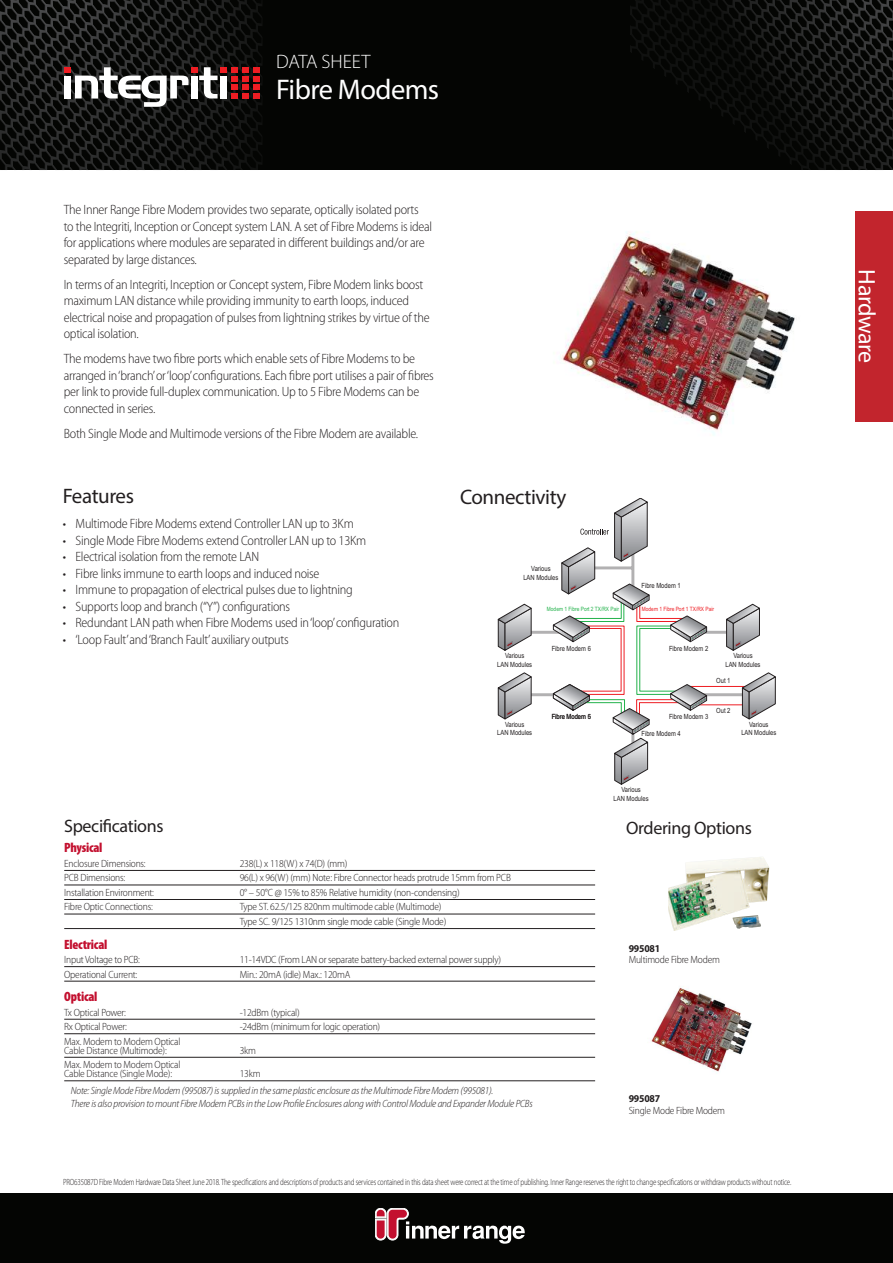
<style>
.page{position:relative;width:893px;height:1263px;background:#fff}
.page>*{position:absolute;margin:0;border:0;box-sizing:border-box;transform-origin:0 0}
.t1{font:28.5px "Myriad Pro";letter-spacing:-.02em;color:#fff}
.t2{font:24px "Myriad Pro";letter-spacing:-.02em;color:#fff}
.t3{font:21px "Myriad Pro";letter-spacing:-.02em;color:#231f20}
.t4{font:300 19.5px "Myriad Pro";color:#fff}
.t5{font:18px "Myriad Pro";letter-spacing:-.02em;color:#231f20}
.t6{font:300 semi-condensed 13.5px/16.5px "Myriad Pro";letter-spacing:-.02em;color:#231f20}
.t7{font:900 condensed 13.5px "Myriad Pro";letter-spacing:-.02em;color:#c3102f}
.t8{font:300 semi-condensed 10.5px/9px "Myriad Pro";letter-spacing:-.02em;color:#231f20}
.t9{font:italic 300 semi-condensed 10.5px/12.6px "Myriad Pro";letter-spacing:-.02em;color:#231f20}
.t10{font:700 semi-condensed 10.5px "Myriad Pro";letter-spacing:-.02em;color:#231f20}
.t11{font:300 semi-condensed 9px "Myriad Pro";letter-spacing:-.02em;color:#231f20;scale:.84 1}
.t12{font:7.05px/8.6px "Arial Narrow";color:#231f20;text-align:center}
.t13{font:5.85px "Arial Narrow";color:#23b24b}
.t14{font:5.85px "Arial Narrow";color:#ee1d23}
</style>
<div class="page">
<div style="left:0;top:0;width:893px;height:170px;background:#040503"></div>
<div style="left:0;top:1193px;width:893px;height:70px;background:#040503"></div>
<svg style="left:375px;top:1208px;width:150px;height:36px"></svg>
<svg style="left:0;top:0;width:262px;height:170px"></svg>
<div style="left:220px;top:67px;width:7px;height:6px;background:#ee1d23"></div>
<div style="left:64px;top:67px;width:7px;height:6px;background:#ee1d23"></div>
<div style="left:191px;top:67px;width:7px;height:6px;background:#ee1d23"></div>
<svg style="left:630px;top:0;width:263px;height:170px"></svg>
<hr style="left:518px;top:631px;width:55px;height:3px;background:#b2b1b2">
<hr style="left:518px;top:693px;width:55px;height:3px;background:#b2b1b2">
<hr style="left:692px;top:693px;width:54px;height:3px;background:#b2b1b2">
<svg style="left:498px;top:604px;width:34px;height:47px"></svg>
<svg style="left:498px;top:672px;width:34px;height:48px"></svg>
<hr style="left:692px;top:631px;width:54px;height:3px;background:#b2b1b2">
<hr style="left:687px;top:686px;width:59px;height:1px;background:#ee1d23">
<hr style="left:692px;top:704px;width:54px;height:1px;background:#ee1d23">
<svg style="left:726px;top:604px;width:34px;height:47px"></svg>
<svg style="left:742px;top:672px;width:34px;height:48px"></svg>
<svg style="left:553px;top:498px;width:154px;height:287px"></svg>
<hr style="left:64px;top:870px;width:531px;height:1px;background:#231f20">
<hr style="left:64px;top:885px;width:531px;height:1px;background:#231f20">
<hr style="left:64px;top:899px;width:531px;height:1px;background:#231f20">
<hr style="left:64px;top:914px;width:531px;height:1px;background:#231f20">
<hr style="left:64px;top:928px;width:531px;height:1px;background:#231f20">
<hr style="left:64px;top:966px;width:531px;height:1px;background:#231f20">
<hr style="left:64px;top:981px;width:531px;height:1px;background:#231f20">
<hr style="left:64px;top:1019px;width:531px;height:1px;background:#231f20">
<hr style="left:64px;top:1033px;width:531px;height:1px;background:#231f20">
<hr style="left:64px;top:1057px;width:531px;height:1px;background:#231f20">
<hr style="left:64px;top:1080px;width:531px;height:1px;background:#231f20">
<img style="left:668px;top:857px;width:101px;height:74px">
<div style="left:855px;top:211px;width:38px;height:211px;background:#c2252d"></div>
<img style="left:561px;top:231px;width:234px;height:204px">
<img style="left:651px;top:987px;width:101px;height:86px">
<h3 class="t4" style="left:276px;top:50px;width:96px">DATA SHEET</h3>
<h1 class="t1" style="left:276px;top:71px;width:165px">Fibre Modems</h1>
<p class="t6" style="left:64px;top:202px;width:370px">The Inner Range Fibre Modem provides two separate, optically isolated ports<br>to the Integriti, Inception or Concept system LAN. A set of Fibre Modems is ideal for applications where modules are separated in different buildings and/or are separated by large distances.</p>
<p class="t6" style="left:64px;top:276px;width:367px">In terms of an Integriti, Inception or Concept system, Fibre Modem links boost maximum LAN distance while providing immunity to earth loops, induced electrical noise and propagation of pulses from lightning strikes by virtue of the optical isolation.</p>
<p class="t6" style="left:64px;top:351px;width:372px">The modems have two fibre ports which enable sets of Fibre Modems to be arranged in ‘branch’ or ‘loop’ configurations. Each fibre port utilises a pair of fibres per link to provide full-duplex communication. Up to 5 Fibre Modems can be connected in series.</p>
<p class="t6" style="left:64px;top:425px;width:356px">Both Single Mode and Multimode versions of the Fibre Modem are available.</p>
<h3 class="t3" style="left:63px;top:483px;width:73px">Features</h3>
<h3 class="t3" style="left:460px;top:484px;width:108px">Connectivity</h3>
<p class="t6" style="left:63px;top:516px;width:292px">• Multimode Fibre Modems extend Controller LAN up to 3Km</p>
<p class="t6" style="left:63px;top:532px;width:305px">• Single Mode Fibre Modems extend Controller LAN up to 13Km</p>
<p class="t6" style="left:63px;top:549px;width:198px">• Electrical isolation from the remote LAN</p>
<p class="t6" style="left:63px;top:565px;width:258px">• Fibre links immune to earth loops and induced noise</p>
<p class="t6" style="left:63px;top:582px;width:291px">• Immune to propagation of electrical pulses due to lightning</p>
<p class="t6" style="left:63px;top:598px;width:229px">• Supports loop and branch (“Y”) configurations</p>
<p class="t6" style="left:63px;top:615px;width:338px">• Redundant LAN path when Fibre Modems used in ‘loop’ configuration</p>
<p class="t6" style="left:63px;top:631px;width:227px">• ‘Loop Fault’ and ‘Branch Fault’ auxiliary outputs</p>
<p class="t12" style="left:523px;top:564px;width:37px">Various<br>LAN Modules</p>
<p class="t12" style="left:641px;top:581px;width:41px">Fibre Modem 1</p>
<p class="t13" style="left:547px;top:605px;width:74px">Modem 1 Fibre Port 2 TX/RX Pair</p>
<p class="t14" style="left:642px;top:605px;width:74px">Modem 1 Fibre Port 1 TX/RX Pair</p>
<p class="t12" style="left:552px;top:644px;width:41px">Fibre Modem 6</p>
<p class="t12" style="left:669px;top:644px;width:41px">Fibre Modem 2</p>
<p class="t12" style="left:497px;top:651px;width:37px">Various<br>LAN Modules</p>
<p class="t12" style="left:725px;top:651px;width:37px">Various<br>LAN Modules</p>
<p class="t12" style="left:497px;top:720px;width:37px">Various<br>LAN Modules</p>
<p class="t12" style="left:588px;top:712px;width:5px">6</p>
<p class="t12" style="left:552px;top:712px;width:41px">Fibre Modem 5</p>
<h3 class="t5" style="left:64px;top:815px;width:101px">Specifications</h3>
<p class="t7" style="left:64px;top:840px;width:40px">Physical</p>
<p class="t8" style="left:64px;top:859px;width:83px">Enclosure Dimensions:</p>
<p class="t8" style="left:240px;top:859px;width:109px">238(L) x 118(W) x 74(D) (mm)</p>
<p class="t8" style="left:64px;top:873px;width:63px">PCB Dimensions:</p>
<p class="t8" style="left:240px;top:873px;width:273px">96(L) x 96(W) (mm) Note: Fibre Connector heads protrude 15mm from PCB</p>
<p class="t8" style="left:64px;top:888px;width:91px">Installation Environment:</p>
<p class="t8" style="left:240px;top:888px;width:222px">0° – 50°C @ 15% to 85% Relative humidity (non-condensing)</p>
<p class="t8" style="left:64px;top:903px;width:90px">Fibre Optic Connections:</p>
<p class="t8" style="left:240px;top:900px;width:208px;line-height:14.5px">Type ST. 62.5/125 820nm multimode cable (Multimode)<br>Type SC. 9/125 1310nm single mode cable (Single Mode)</p>
<p class="t7" style="left:64px;top:936px;width:45px">Electrical</p>
<p class="t8" style="left:64px;top:955px;width:77px">Input Voltage to PCB:</p>
<p class="t8" style="left:240px;top:955px;width:263px">11-14VDC (From LAN or separate battery-backed external power supply)</p>
<p class="t8" style="left:64px;top:970px;width:75px">Operational Current:</p>
<p class="t8" style="left:240px;top:970px;width:112px">Min.: 20mA (idle) Max.: 120mA</p>
<p class="t7" style="left:64px;top:989px;width:35px">Optical</p>
<p class="t8" style="left:64px;top:1008px;width:63px">Tx Optical Power:</p>
<p class="t8" style="left:240px;top:1008px;width:62px">-12dBm (typical)</p>
<p class="t8" style="left:64px;top:1022px;width:64px">Rx Optical Power:</p>
<p class="t8" style="left:240px;top:1022px;width:142px">-24dBm (minimum for logic operation)</p>
<p class="t8" style="left:64px;top:1037px;width:118px">Max. Modem to Modem Optical<br>Cable Distance (Multimode):</p>
<p class="t8" style="left:240px;top:1046px;width:18px">3km</p>
<p class="t8" style="left:64px;top:1060px;width:118px">Max. Modem to Modem Optical<br>Cable Distance (Single Mode):</p>
<p class="t8" style="left:240px;top:1069px;width:22px">13km</p>
<p class="t9" style="left:71px;top:1085px;width:463px">Note: Single Mode Fibre Modem (995087) is supplied in the same plastic enclosure as the Multimode Fibre Modem (995081).<br>There is also provision to mount Fibre Modem PCBs in the Low Profile Enclosures along with Control Module and Expander Module PCBs</p>
<p class="t12" style="left:669px;top:712px;width:41px">Fibre Modem 3</p>
<p class="t12" style="left:641px;top:729px;width:41px">Fibre Modem 4</p>
<p class="t12" style="left:716px;top:676px;width:16px">Out 1</p>
<p class="t12" style="left:716px;top:706px;width:16px">Out 2</p>
<p class="t12" style="left:741px;top:720px;width:37px">Various<br>LAN Modules</p>
<p class="t12" style="left:614px;top:785px;width:37px">Various<br>LAN Modules</p>
<h3 class="t5" style="left:626px;top:817px;width:127px">Ordering Options</h3>
<p class="t10" style="left:629px;top:942px;width:33px">995081</p>
<p class="t8" style="left:629px;top:955px;width:93px">Multimode Fibre Modem</p>
<p class="t10" style="left:629px;top:1092px;width:33px">995087</p>
<p class="t8" style="left:629px;top:1106px;width:98px">Single Mode Fibre Modem</p>
<p class="t11" style="left:63px;top:1177px;width:868px">PRO635087D Fibre Modem Hardware Data Sheet June 2018. The specifications and descriptions of products and services contained in this data sheet were correct at the time of publishing. Inner Range reserves the right to change specifications or withdraw products without notice.</p>
<h2 class="t2" style="left:882px;top:269px;width:95px;rotate:90deg">Hardware</h2>
</div>
